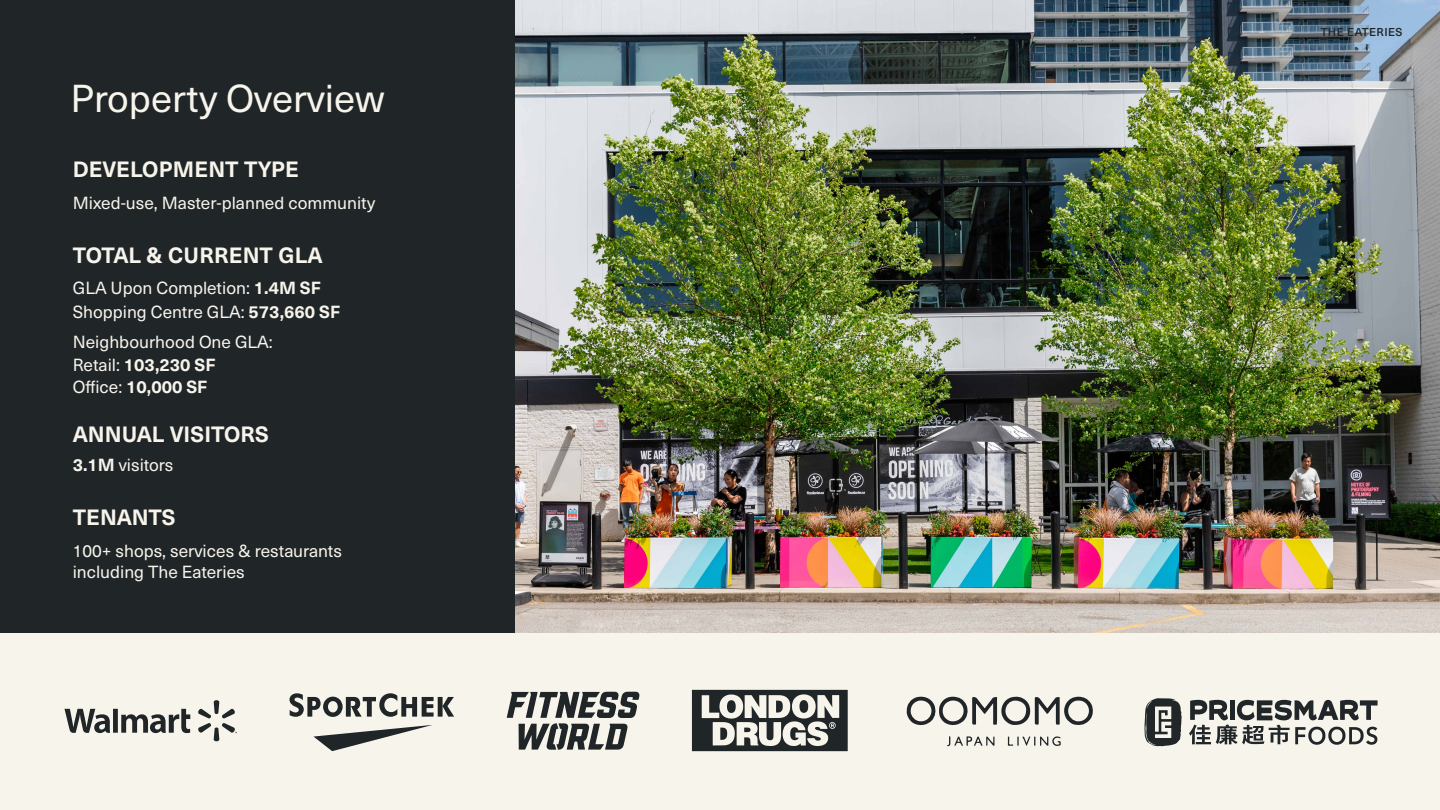
<style>
.page{position:relative;width:1440px;height:810px;background:#fff}
.page>*{position:absolute;margin:0;border:0;box-sizing:border-box;transform-origin:0 0}
.t1{font:38.25px "Neue Haas Unica W1 G";color:#f7f4ec}
.t2{font:700 21.75px "Neue Haas Unica W1 G";letter-spacing:.01em;color:#f7f4ec}
.t3{font:17.25px "Neue Haas Unica W1 G";color:#f7f4ec}
.t4{font:700 17.25px "Neue Haas Unica W1 G";color:#f7f4ec}
.t5{font:500 11.25px "Neue Haas Unica W1 G";letter-spacing:.04em;color:#202527}
.s1{font-weight:700}
.s2{font-weight:400}
</style>
<div class="page">
<img style="left:514px;top:0;width:926px;height:634px">
<div style="left:0;top:0;width:514px;height:679px;background:#202527"></div>
<div style="left:0;top:634px;width:1440px;height:176px;background:#f7f4ec"></div>
<svg style="left:64px;top:709px;width:126px;height:25px"></svg>
<svg style="left:198px;top:700px;width:39px;height:41px"></svg>
<svg style="left:313px;top:725px;width:119px;height:26px"></svg>
<svg style="left:290px;top:693px;width:164px;height:24px"></svg>
<svg style="left:507px;top:692px;width:132px;height:58px"></svg>
<svg style="left:692px;top:690px;width:156px;height:61px"></svg>
<svg style="left:906px;top:696px;width:187px;height:29px"></svg>
<svg style="left:947px;top:736px;width:48px;height:10px"></svg>
<svg style="left:1008px;top:736px;width:53px;height:10px"></svg>
<svg style="left:1189px;top:700px;width:189px;height:45px"></svg>
<svg style="left:1144px;top:698px;width:38px;height:48px"></svg>
<h2 class="t1" style="left:70px;top:70px;width:316px">Property Overview</h2>
<h5 class="t2" style="left:73px;top:153px;width:228px">DEVELOPMENT TYPE</h5>
<h2 class="t3" style="left:73px;top:190px;width:304px">Mixed-use, Master-planned community</h2>
<h5 class="t2" style="left:73px;top:239px;width:251px">TOTAL &amp; CURRENT GLA</h5>
<h2 class="t3" style="left:73px;top:276px;width:250px">GLA Upon Completion: <span class="s1">1.4M SF</span></h2>
<h2 class="t3" style="left:73px;top:300px;width:269px">Shopping Centre GLA: <span class="s1">573,660 SF</span></h2>
<h2 class="t3" style="left:73px;top:330px;width:202px">Neighbourhood One GLA:</h2>
<h2 class="t4" style="left:73px;top:352px;width:144px"><span class="s2">Retail:</span> 103,230 SF</h2>
<h2 class="t4" style="left:73px;top:374px;width:136px"><span class="s2">Office:</span> 10,000 SF</h2>
<h5 class="t2" style="left:73px;top:418px;width:198px">ANNUAL VISITORS</h5>
<h2 class="t3" style="left:73px;top:452px;width:102px"><span class="s1">3.1M</span> visitors</h2>
<h5 class="t2" style="left:73px;top:501px;width:104px">TENANTS</h5>
<h2 class="t3" style="left:73px;top:538px;width:271px">100+ shops, services &amp; restaurants</h2>
<h2 class="t3" style="left:73px;top:559px;width:174px">including The Eateries</h2>
<p class="t5" style="left:1321px;top:23px;width:83px">THE EATERIES</p>
</div>
